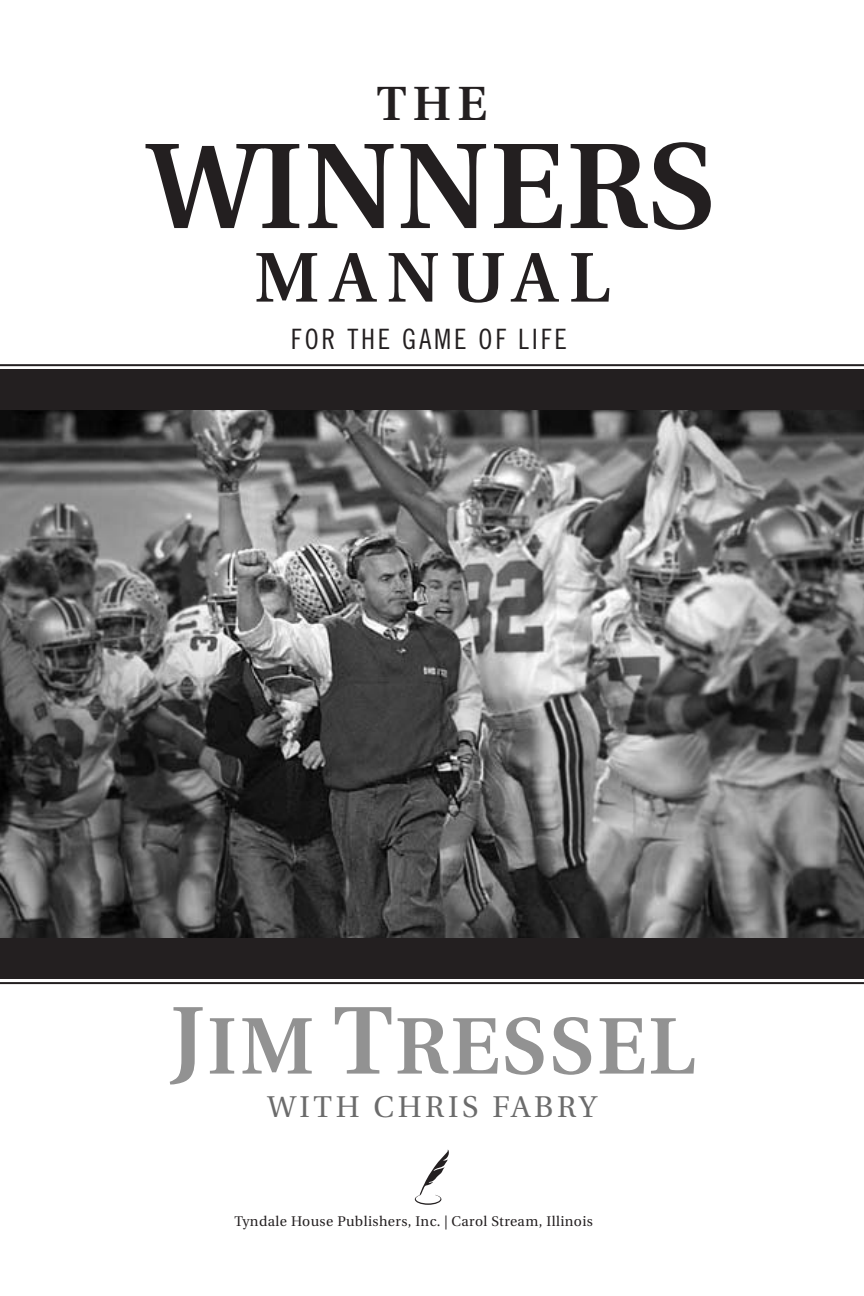
<style>
.page{position:relative;width:864px;height:1296px;background:#fff}
.page>*{position:absolute;margin:0;border:0;box-sizing:border-box;transform-origin:0 0}
.t1{font:600 121.4px "Utopia";letter-spacing:.01em;color:#231f20}
.t2{font:600 80px "Utopia";letter-spacing:.02em;color:#929292}
.t3{font:600 70.2px "Utopia";letter-spacing:.16em;color:#231f20}
.t4{font:600 48px "Utopia";color:#231f20}
.t5{font:30px "Utopia";letter-spacing:.12em;color:#6b6b6b}
.t6{font:28px "Trade Gothic Cond Eighteen";letter-spacing:.1em;color:#231f20}
.t7{font:14px "Utopia";letter-spacing:.03em;color:#231f20}
.s1{font-size:96px}
</style>
<div class="page">
<img style="left:0;top:409px;width:864px;height:530px">
<div style="left:0;top:369px;width:864px;height:40px;background:#231f20"></div>
<hr style="left:0;top:364px;width:864px;height:2px;background:#231f20">
<hr style="left:0;top:982px;width:864px;height:2px;background:#231f20">
<div style="left:0;top:939px;width:864px;height:40px;background:#231f20"></div>
<svg style="left:415px;top:1150px;width:34px;height:55px"></svg>
<h3 class="t4" style="left:377px;top:77px;width:112px">THE</h3>
<h1 class="t1" style="left:147px;top:118px;width:572px">WINNERS</h1>
<h3 class="t3" style="left:254px;top:238px;width:357px">MANUAL</h3>
<h3 class="t6" style="left:291px;top:322px;width:278px">FOR THE GAME OF LIFE</h3>
<h2 class="t2" style="left:169px;top:1001px;width:527px"><span class="s1">J</span>IM <span class="s1">T</span>RESSEL</h2>
<h3 class="t5" style="left:268px;top:1090px;width:330px">WITH CHRIS FABRY</h3>
<p class="t7" style="left:235px;top:1213px;width:360px">Tyndale House Publishers, Inc. | Carol Stream, Illinois</p>
</div>
